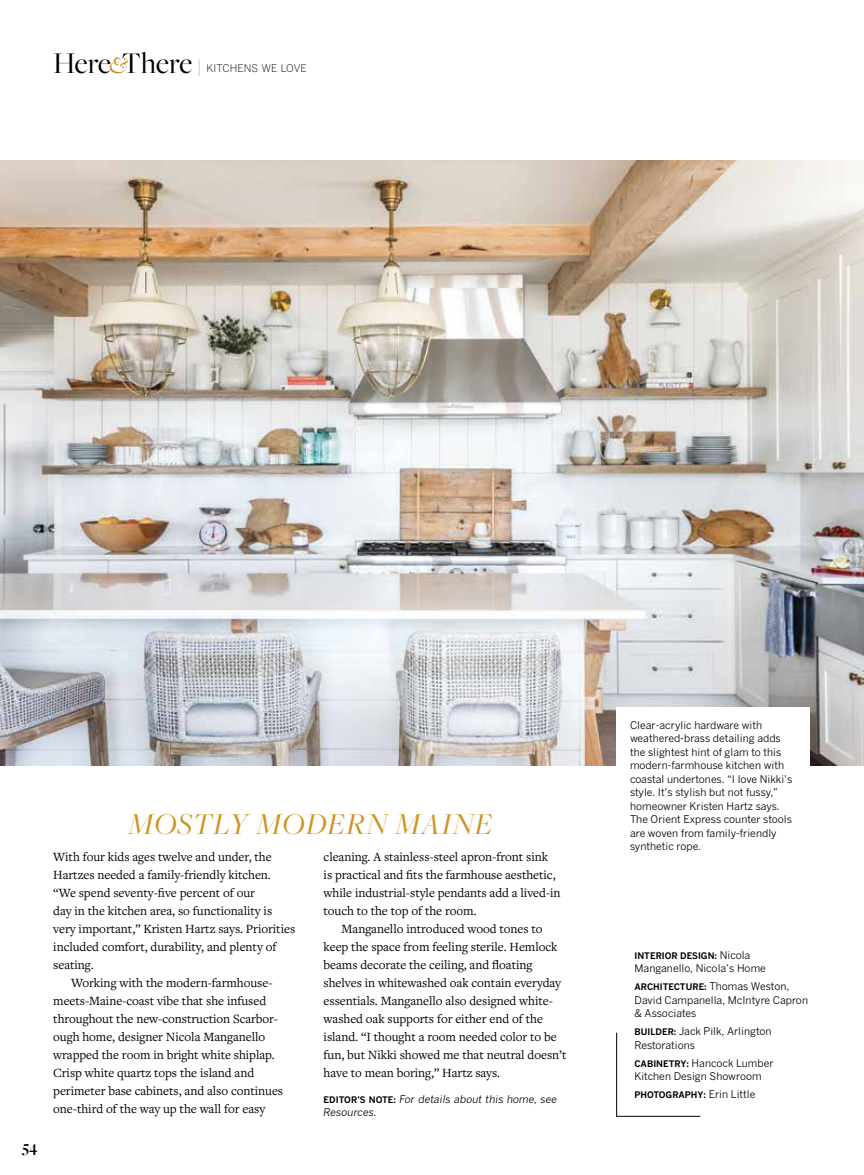
<style>
.page{position:relative;width:864px;height:1175px;background:#fff}
.page>*{position:absolute;margin:0;border:0;box-sizing:border-box;transform-origin:0 0}
.t1{font:italic 31.5px "Freight Big Pro";letter-spacing:.03em;color:#cf9220}
.t2{font:700 16.5px "Freight Big Pro";color:#000}
.t3{font:13.05px/18px "Freight Text Pro";letter-spacing:-.005em;color:#000}
.t4{font:10.5px/13.5px "Benton Gothic";color:#000}
.t5{font:italic 10.5px/13.5px "Benton Gothic";letter-spacing:.005em;color:#000}
.t6{font:300 10.5px "Benton Gothic";letter-spacing:.005em;color:#000}
.t7{font:700 9px "Benton Gothic";color:#000}
.s1{font-family:"Freight Big Pro";font-weight:400;font-size:31.2px}
.s2{font-family:"Freight Big Pro";font-weight:400;font-style:italic;font-size:24.45px;color:#c58b1e}
.s3{font-family:"Freight Big Pro";font-weight:400;font-size:19.2px}
.s4{font-weight:700;font-style:normal;font-size:9px}
.s5{font-weight:400;font-size:10.5px}
.s6{font-weight:700;font-size:9px}
</style>
<div class="page">
<img style="left:0;top:160px;width:864px;height:605px">
<div style="left:616px;top:706px;width:194px;height:180px;background:#fff"></div>
<svg style="left:616px;top:1032px;width:85px;height:84px"></svg>
<p class="t6" style="left:53px;top:62px;width:255px"><span class="s1">Here</span><span class="s2">&amp;</span><span class="s1">There</span> <span class="s3">|</span> KITCHENS WE LOVE</p>
<p class="t2" style="left:22px;top:1136px;width:17px">54</p>
<h1 class="t1" style="left:128px;top:803px;width:366px">MOSTLY MODERN MAINE</h1>
<p class="t3" style="left:53px;top:847px;width:220px">With four kids ages twelve and under, the</p>
<p class="t3" style="left:53px;top:865px;width:219px">Hartzes needed a family-friendly kitchen.</p>
<p class="t3" style="left:53px;top:883px;width:203px">“We spend seventy-five percent of our</p>
<p class="t3" style="left:53px;top:901px;width:221px">day in the kitchen area, so functionality is</p>
<p class="t3" style="left:53px;top:919px;width:243px">very important,” Kristen Hartz says. Priorities</p>
<p class="t3" style="left:53px;top:937px;width:225px">included comfort, durability, and plenty of</p>
<p class="t3" style="left:53px;top:955px;width:42px">seating.</p>
<p class="t3" style="left:71px;top:973px;width:203px">Working with the modern-farmhouse-</p>
<p class="t3" style="left:53px;top:991px;width:214px">meets-Maine-coast vibe that she infused</p>
<p class="t3" style="left:53px;top:1009px;width:226px">throughout the new-construction Scarbor-</p>
<p class="t3" style="left:53px;top:1027px;width:214px">ough home, designer Nicola Manganello</p>
<p class="t3" style="left:53px;top:1045px;width:223px">wrapped the room in bright white shiplap.</p>
<p class="t3" style="left:53px;top:1063px;width:202px">Crisp white quartz tops the island and</p>
<p class="t3" style="left:53px;top:1081px;width:231px">perimeter base cabinets, and also continues</p>
<p class="t3" style="left:53px;top:1099px;width:213px">one-third of the way up the wall for easy</p>
<p class="t3" style="left:324px;top:847px;width:239px">cleaning. A stainless-steel apron-front sink<br>is practical and fits the farmhouse aesthetic, while industrial-style pendants add a lived-in touch to the top of the room.</p>
<p class="t3" style="left:324px;top:919px;width:244px;text-indent:18px">Manganello introduced wood tones to keep the space from feeling sterile. Hemlock beams decorate the ceiling, and floating shelves in whitewashed oak contain everyday essentials. Manganello also designed white&shy;washed oak supports for either end of the island. “I thought a room needed color to be fun, but Nikki showed me that neutral doesn’t have to mean boring,” Hartz says.</p>
<p class="t5" style="left:324px;top:1092px;width:235px"><span class="s4">EDITOR’S NOTE:</span> For details about this home, see<br>Resources.</p>
<p class="t4" style="left:630px;top:718px;width:164px">Clear-acrylic hardware with weathered-brass detailing adds the slightest hint of glam to this modern-farmhouse kitchen with coastal undertones. “I love Nikki’s style. It’s stylish but not fussy,” homeowner Kristen Hartz says.<br>The Orient Express counter stools are woven from family-friendly synthetic rope.</p>
<p class="t7" style="left:634px;top:950px;width:117px">INTERIOR DESIGN: <span class="s5">Nicola</span></p>
<p class="t4" style="left:634px;top:961px;width:133px">Manganello, Nicola’s Home</p>
<p class="t7" style="left:634px;top:981px;width:156px">ARCHITECTURE: <span class="s5">Thomas Weston,</span></p>
<p class="t4" style="left:634px;top:993px;width:175px">David Campanella, McIntyre Capron &amp; Associates</p>
<p class="t4" style="left:634px;top:1024px;width:139px"><span class="s6">BUILDER:</span> Jack Pilk, Arlington<br>Restorations</p>
<p class="t4" style="left:634px;top:1056px;width:141px"><span class="s6">CABINETRY:</span> Hancock Lumber<br>Kitchen Design Showroom</p>
<p class="t7" style="left:634px;top:1089px;width:122px">PHOTOGRAPHY: <span class="s5">Erin Little</span></p>
</div>
